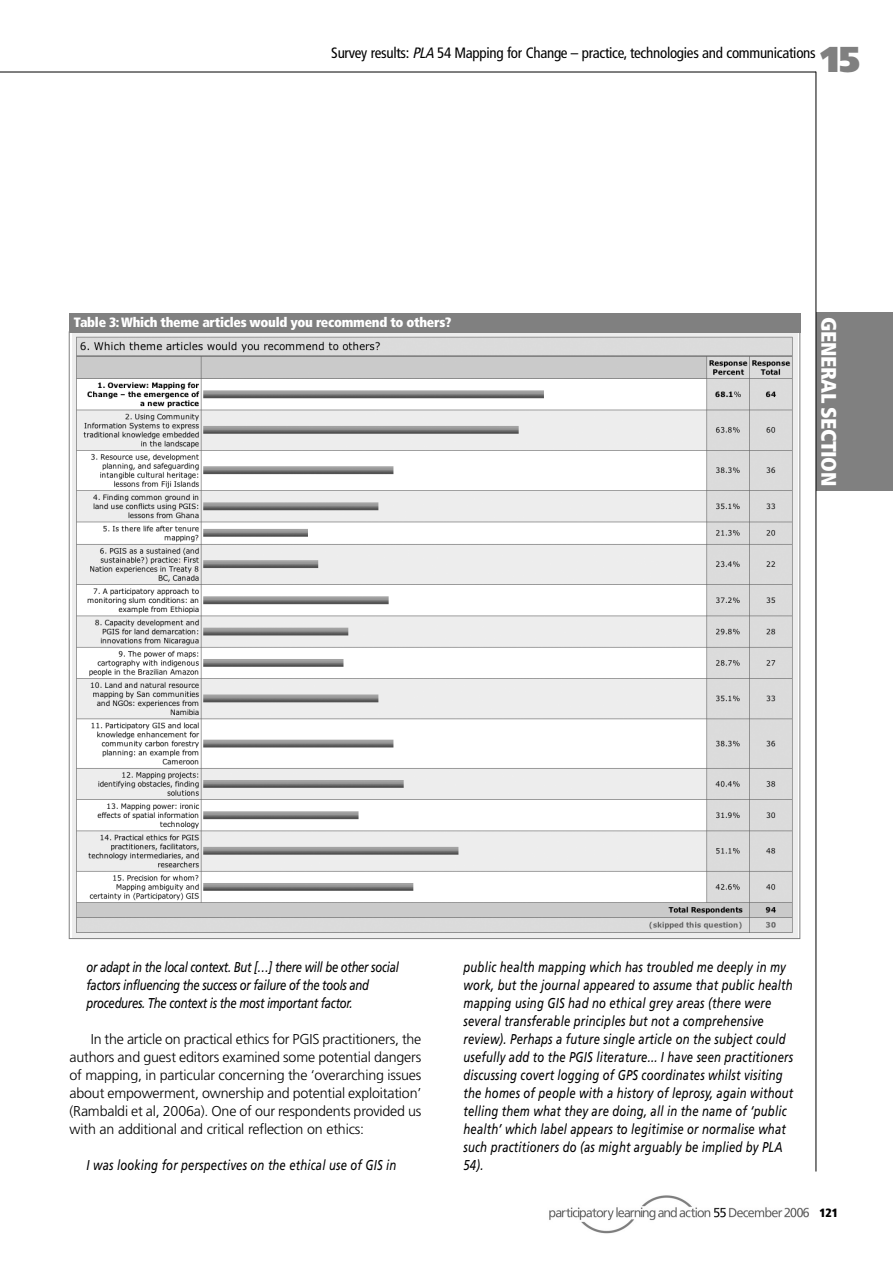
<style>
.page{position:relative;width:893px;height:1263px;background:#fff}
.page>*{position:absolute;margin:0;border:0;box-sizing:border-box;transform-origin:0 0}
.t1{font:900 36px "Frutiger";color:#808080}
.t2{font:900 condensed 21px "Frutiger";letter-spacing:-.02em;color:#fff}
.t3{font:condensed 15px "Frutiger";letter-spacing:-.02em;color:#000}
.t4{font:italic 14.25px/18px "Frutiger";letter-spacing:.015em;color:#000;scale:.79 1}
.t5{font:300 14.25px/18px "Frutiger";letter-spacing:-.01em;color:#000;text-align:justify}
.t6{font:italic 14.25px/18px "Frutiger";letter-spacing:-.02em;color:#000;scale:.79 1}
.t7{font:900 condensed 13.5px "Frutiger";letter-spacing:-.02em;color:#fff}
.t8{font:900 condensed 12px "Frutiger";color:#000}
.s1{font-style:italic}
</style>
<div class="page">
<div style="left:816px;top:313px;width:77px;height:178px;background:#808080"></div>
<hr style="left:816px;top:72px;width:1px;height:1099px;background:#000">
<img style="left:549px;top:1195px;width:260px;height:39px">
<hr style="left:0;top:72px;width:816px;height:1px;background:#000">
<img style="left:72px;top:333px;width:725px;height:604px">
<div style="left:69px;top:313px;width:731px;height:19px;background:#808080"></div>
<p class="t3" style="left:331px;top:47px;width:486px">Survey results: <span class="s1">PLA</span>54 Mapping for Change – practice, technologies and communications</p>
<h1 class="t1" style="left:821px;top:45px;width:41px">15</h1>
<p class="t7" style="left:74px;top:317px;width:379px">Table 3: Which theme articles would you recommend to others?</p>
<h2 class="t2" style="left:837px;top:317px;width:170px;rotate:90deg">GENERAL SECTION</h2>
<p class="t6" style="left:87px;top:959px;width:397px">or adapt in the local context. But […] there will be other social factors influencing the success or failure of the tools and procedures. The context is the most important factor.</p>
<p class="t5" style="left:70px;top:1031px;width:353px;text-indent:21px">In the article on practical ethics for PGIS practitioners, the authors and guest editors examined some potential dangers of mapping, in particular concerning the ‘overarching issues about empowerment, ownership and potential exploitation’ (Rambaldi et al, 2006a). One of our respondents provided us with an additional and critical reflection on ethics:</p>
<p class="t4" style="left:87px;top:1157px;width:394px">I was looking for perspectives on the ethical use of GIS in</p>
<p class="t4" style="left:463px;top:959px;width:419px">public health mapping which has troubled me deeply in my work, but the journal appeared to assume that public health mapping using GIS had no ethical grey areas (there were several transferable principles but not a comprehensive review). Perhaps a future single article on the subject could usefully add to the PGIS literature... I have seen practitioners discussing covert logging of GPS coordinates whilst visiting the homes of people with a history of leprosy, again without telling them what they are doing, all in the name of ‘public health’ which label appears to legitimise or normalise what such practitioners do (as might arguably be implied by PLA 54).</p>
<p class="t8" style="left:819px;top:1208px;width:20px">121</p>
</div>
